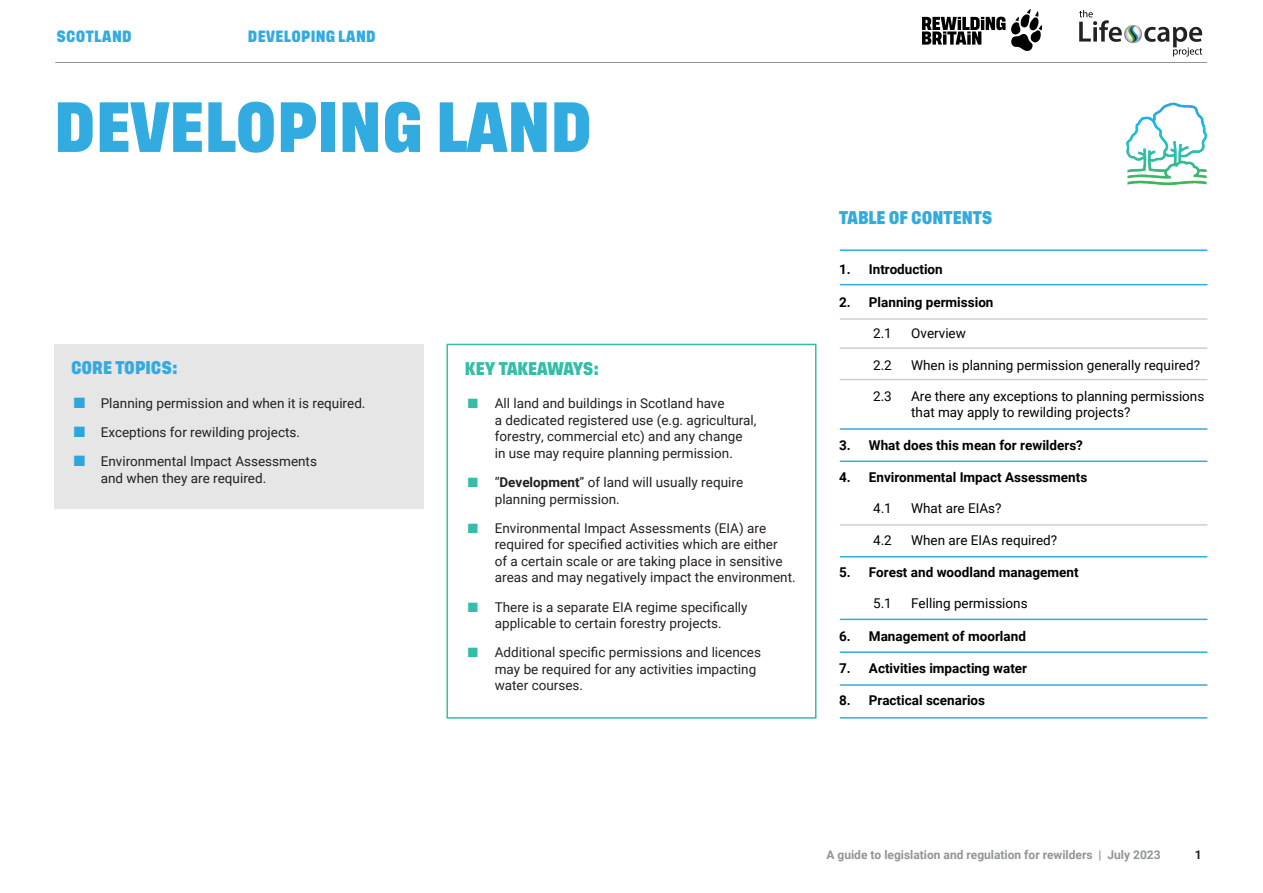
<style>
.page{position:relative;width:1263px;height:893px;background:#fff}
.page>*{position:absolute;margin:0;border:0;box-sizing:border-box;transform-origin:0 0}
.t1{font:600 52.5px "Tusker Grotesk 7600";color:#32abe1}
.t2{font:13.5px/16.5px "Roboto";color:#231f20}
.t3{font:700 13.5px "Roboto";color:#000001}
.t4{font:13.5px/16.5px "Roboto";color:#000001}
.t5{font:600 13.5px "Tusker Grotesk 7600";color:#32abe1}
.t6{font:600 13.5px "Tusker Grotesk 7600";letter-spacing:-.01em;color:#34bda7}
.t7{font:700 12px "Roboto";color:#929595}
.t8{font:600 12px "Tusker Grotesk 7600";letter-spacing:.025em;color:#32abe1}
.t9{font:700 12px "Roboto";color:#231f20}
.s1{color:#2ea6dd}
.s2{color:#34bda7}
.s3{font-weight:700}
.s4{font-style:inherit}
</style>
<div class="page">
<hr style="left:55px;top:62px;width:1152px;height:1px;background:#929595">
<div style="left:54px;top:344px;width:370px;height:165px;background:#e5e6e5"></div>
<div style="left:446px;top:344px;width:370px;height:375px;border:2px solid #34bda7"></div>
<hr style="left:840px;top:347px;width:367px;height:2px;background:#ced0cf">
<hr style="left:840px;top:249px;width:367px;height:2px;background:#32abe1">
<hr style="left:840px;top:284px;width:367px;height:1px;background:#32abe1">
<hr style="left:840px;top:318px;width:367px;height:2px;background:#ced0cf">
<hr style="left:840px;top:524px;width:367px;height:2px;background:#ced0cf">
<hr style="left:840px;top:379px;width:367px;height:1px;background:#ced0cf">
<hr style="left:840px;top:461px;width:367px;height:1px;background:#32abe1">
<hr style="left:840px;top:428px;width:367px;height:2px;background:#32abe1">
<hr style="left:840px;top:619px;width:367px;height:1px;background:#32abe1">
<hr style="left:840px;top:556px;width:367px;height:1px;background:#32abe1">
<hr style="left:840px;top:684px;width:367px;height:2px;background:#32abe1">
<hr style="left:840px;top:717px;width:367px;height:2px;background:#32abe1">
<hr style="left:840px;top:651px;width:367px;height:2px;background:#32abe1">
<img style="left:1126px;top:102px;width:82px;height:84px">
<img style="left:923px;top:9px;width:118px;height:42px">
<img style="left:1079px;top:10px;width:124px;height:47px">
<p class="t8" style="left:56px;top:29px;width:77px">SCOTLAND</p>
<p class="t8" style="left:248px;top:29px;width:129px">DEVELOPING LAND</p>
<h1 class="t1" style="left:54px;top:95px;width:540px">DEVELOPING LAND</h1>
<p class="t5" style="left:71px;top:360px;width:108px">CORE TOPICS:</p>
<p class="t2" style="left:74px;top:394px;width:293px"><span class="s1">■</span> Planning permission and when it is required.</p>
<p class="t2" style="left:74px;top:423px;width:228px"><span class="s1">■</span> Exceptions for rewilding projects.</p>
<p class="t2" style="left:101px;top:452px;width:218px;text-indent:-27px"><span class="s1">■</span> Environmental Impact Assessments and when they are required.</p>
<p class="t6" style="left:465px;top:360px;width:136px">KEY TAKEAWAYS:</p>
<p class="t2" style="left:495px;top:395px;width:263px;text-indent:-27px"><span class="s2">■</span> All land and buildings in Scotland have<br>a dedicated registered use (e.g. agricultural, forestry, commercial etc) and any change in use may require planning permission.</p>
<p class="t2" style="left:495px;top:473px;width:250px;text-indent:-27px"><span class="s2">■</span> “<span class="s3">Development</span>” of land will usually require planning permission.</p>
<p class="t2" style="left:495px;top:519px;width:302px;text-indent:-27px"><span class="s2">■</span> Environmental Impact Assessments (EIA) are required for specified activities which are either<br>of a certain scale or are taking place in sensitive areas and may negatively impact the environment.</p>
<p class="t2" style="left:468px;top:598px;width:281px;text-align:center"><span class="s2">■</span> There is a separate EIA regime specifically applicable to certain forestry projects.</p>
<p class="t2" style="left:495px;top:644px;width:268px;text-indent:-27px"><span class="s2">■</span> Additional specific permissions and licences may be required for any activities impacting water courses.</p>
<p class="t5" style="left:839px;top:210px;width:155px">TABLE OF CONTENTS</p>
<p class="t3" style="left:839px;top:260px;width:105px">1. Introduction</p>
<p class="t3" style="left:839px;top:292px;width:156px">2. Planning permission</p>
<p class="t4" style="left:873px;top:325px;width:20px">2.1</p>
<p class="t4" style="left:911px;top:325px;width:56px">Overview</p>
<p class="t4" style="left:873px;top:356px;width:20px">2.2</p>
<p class="t4" style="left:911px;top:356px;width:290px">When is planning permission generally required?</p>
<p class="t4" style="left:873px;top:387px;width:20px">2.3</p>
<p class="t4" style="left:911px;top:387px;width:295px">Are there any exceptions to planning permissions that may apply to rewilding projects?</p>
<p class="t3" style="left:839px;top:435px;width:245px">3. What does this mean for rewilders?</p>
<p class="t3" style="left:839px;top:468px;width:250px">4. Environmental Impact Assessments</p>
<p class="t4" style="left:873px;top:500px;width:20px">4.1</p>
<p class="t4" style="left:911px;top:500px;width:92px">What are EIAs?</p>
<p class="t4" style="left:873px;top:531px;width:20px">4.2</p>
<p class="t4" style="left:911px;top:531px;width:148px">When are EIAs required?</p>
<p class="t3" style="left:839px;top:563px;width:241px">5. Forest and woodland management</p>
<p class="t4" style="left:873px;top:595px;width:20px">5.1</p>
<p class="t4" style="left:911px;top:595px;width:118px">Felling permissions</p>
<p class="t3" style="left:839px;top:626px;width:188px">6. Management of moorland</p>
<p class="t3" style="left:839px;top:659px;width:190px">7. Activities impacting water</p>
<p class="t3" style="left:839px;top:691px;width:147px">8. Practical scenarios</p>
<p class="t7" style="left:826px;top:846px;width:336px">A guide to legislation and regulation for rewilders | Ju<span class="s4">ly</span> 2023</p>
<p class="t9" style="left:1195px;top:846px;width:8px">1</p>
</div>
